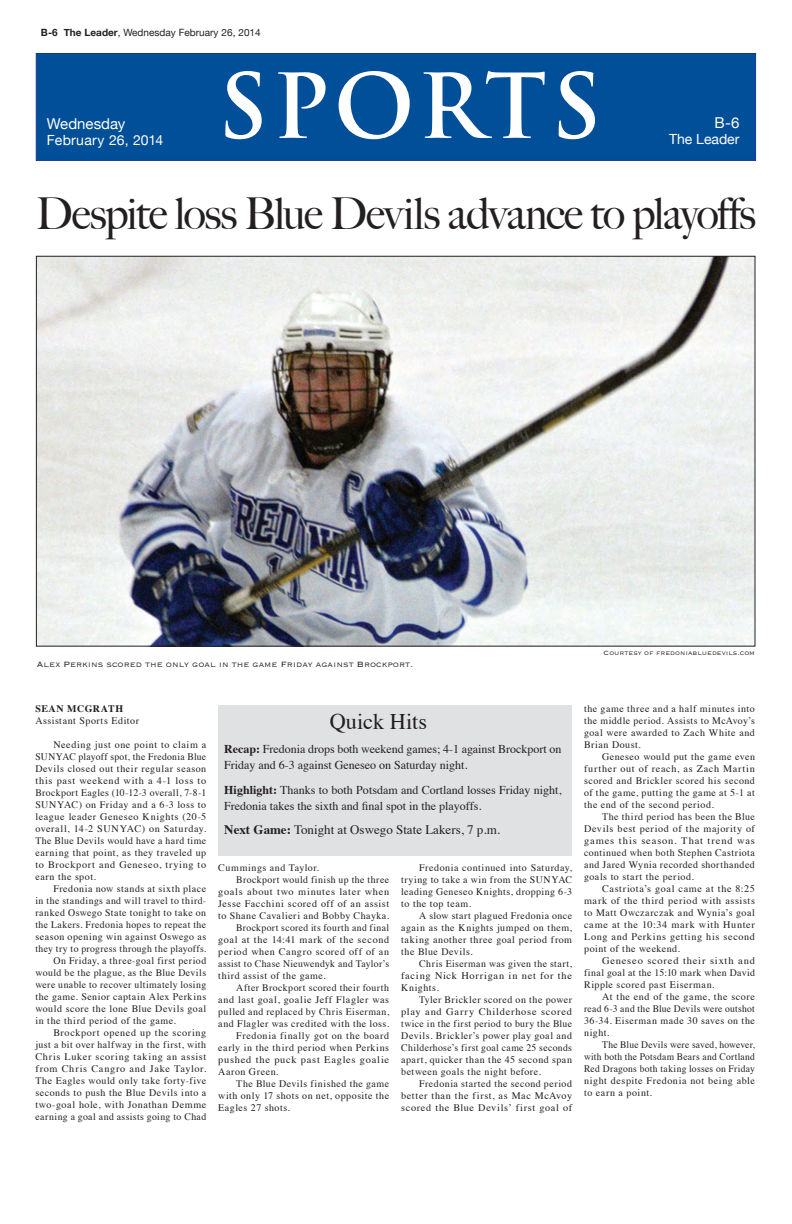
<style>
.page{position:relative;width:792px;height:1224px;background:#fff}
.page>*{position:absolute;margin:0;border:0;box-sizing:border-box;transform-origin:0 0}
.t1{font:700 87px "Trajan Pro";letter-spacing:.05em;color:#fff}
.t2{font:500 44px "Big Caslon";letter-spacing:-.025em;color:#231f20}
.t3{font:22.3px "Times";color:#231f20}
.Byline{font:15px "Helvetica Neue";letter-spacing:-.005em;color:#fff}
.Byline-2{font:14px "Helvetica Neue";letter-spacing:.02em;color:#fff}
.Byline-3{font:14px "Helvetica Neue";color:#fff}
.t4{font:13px "Times";color:#231f20}
.t5{font:12px/16px "Times";color:#231f20}
.t6{font:10px/12px "Times";letter-spacing:.05em;color:#231f20;text-align:justify}
.t7{font:10px/12px "Times";letter-spacing:.05em;color:#231f20;text-align:justify;scale:.96 1}
.t8{font:10px/12px "Times";letter-spacing:.05em;color:#231f20;text-align:justify;scale:1.05 1}
.t9{font:10px "Helvetica Neue";color:#231f20}
.t10{font:300 10px "Copperplate";color:#231f20}
.t11{font:700 10px "Helvetica Neue";color:#231f20}
.t12{font:700 10px "Times";letter-spacing:.045em;color:#231f20}
.t13{font:300 8px "Copperplate";color:#231f20}
.s1{font-weight:700}
</style>
<div class="page">
<hr style="left:40px;top:42px;width:720px;height:1px;background:#231f20">
<div style="left:29px;top:18px;width:730px;height:31px;background:#fff"></div>
<div style="left:36px;top:53px;width:720px;height:108px;background:#014f98;border:1px solid #17388a"></div>
<div style="left:218px;top:705px;width:354px;height:151px;background:#e0e1e3"></div>
<img style="left:38px;top:258px;width:715px;height:386px">
<p class="t11" style="left:37px;top:22px;width:78px">B-6 The Leader</p>
<p class="t9" style="left:175px;top:23px;width:64px">April 11, 2012</p>
<p class="t9" style="left:114px;top:24px;width:154px">, Wednesday September 18, 2013</p>
<p class="t9" style="left:41px;top:24px;width:221px"><span class="s1">B-6 The Leader</span>, Wednesday February 26, 2014</p>
<p class="Byline" style="left:47px;top:110px;width:80px">Wednesday</p>
<p class="Byline-2" style="left:47px;top:128px;width:118px">February 26, 2014</p>
<p class="t1" style="left:218px;top:52px;width:385px">SPORTS</p>
<p class="Byline" style="left:715px;top:109px;width:26px">B-6</p>
<p class="Byline-3" style="left:669px;top:127px;width:72px">The Leader</p>
<p class="t2" style="left:36px;top:188px;width:722px">Despite loss Blue Devils advance to playoffs</p>
<p class="t10" style="left:37px;top:658px;width:378px">Alex Perkins scored the only goal in the game Friday against Brockport.</p>
<p class="t13" style="left:604px;top:648px;width:153px">Courtesy of fredoniabluedevils.com</p>
<p class="t12" style="left:35px;top:699px;width:89px">SEAN MCGRATH</p>
<p class="t6" style="left:35px;top:713px;width:105px">Assistant Sports Editor</p>
<p class="t6" style="left:35px;top:737px;width:172px;text-indent:18px">Needing just one point to claim a SUNYAC playoff spot, the Fredonia Blue Devils closed out their regular season this past weekend with a 4-1 loss to Brockport Eagles (10-12-3 overall, 7-8-1<br>SUNYAC) on Friday and a 6-3 loss to league leader Geneseo Knights (20-5 overall, 14-2 SUNYAC) on Saturday.<br>The Blue Devils would have a hard time earning that point, as they traveled up to Brockport and Geneseo, trying to earn the spot.</p>
<p class="t6" style="left:35px;top:881px;width:172px;text-indent:18px">Fredonia now stands at sixth place in the standings and will travel to third&shy;ranked Oswego State tonight to take on the Lakers. Fredonia hopes to repeat the season opening win against Oswego as they try to progress through the playoffs.</p>
<p class="t6" style="left:35px;top:953px;width:172px;text-indent:18px">On Friday, a three-goal first period would be the plague, as the Blue Devils were unable to recover ultimately losing the game. Senior captain Alex Perkins would score the lone Blue Devils goal in the third period of the game.</p>
<p class="t6" style="left:35px;top:1025px;width:172px;text-indent:18px">Brockport opened up the scoring just a bit over halfway in the first, with Chris Luker scoring taking an assist from Chris Cangro and Jake Taylor.<br>The Eagles would only take forty-five seconds to push the Blue Devils into a two-goal hole, with Jonathan Demme earning a goal and assists going to Chad</p>
<p class="t3" style="left:330px;top:701px;width:99px">Quick Hits</p>
<p class="t5" style="left:224px;top:740px;width:339px"><span class="s1">Recap:</span> Fredonia drops both weekend games; 4-1 against Brockport on<br>Friday and 6-3 against Geneseo on Saturday night.</p>
<p class="t5" style="left:224px;top:781px;width:339px"><span class="s1">Highlight:</span> Thanks to both Potsdam and Cortland losses Friday night,<br>Fredonia takes the sixth and final spot in the playoffs.</p>
<p class="t4" style="left:224px;top:817px;width:277px"><span class="s1">Next Game:</span> Tonight at Oswego State Lakers, 7 p.m.</p>
<p class="t6" style="left:218px;top:860px;width:102px">Cummings and Taylor.</p>
<p class="t6" style="left:218px;top:872px;width:172px;text-indent:18px">Brockport would finish up the three goals about two minutes later when Jesse Facchini scored off of an assist to Shane Cavalieri and Bobby Chayka.</p>
<p class="t6" style="left:218px;top:920px;width:172px;text-indent:18px">Brockport scored its fourth and final goal at the 14:41 mark of the second period when Cangro scored off of an assist to Chase Nieuwendyk and Taylor’s third assist of the game.</p>
<p class="t6" style="left:218px;top:980px;width:172px;text-indent:18px">After Brockport scored their fourth and last goal, goalie Jeff Flagler was pulled and replaced by Chris Eiserman, and Flagler was credited with the loss.</p>
<p class="t6" style="left:218px;top:1028px;width:172px;text-indent:18px">Fredonia finally got on the board early in the third period when Perkins pushed the puck past Eagles goalie Aaron Green.</p>
<p class="t6" style="left:218px;top:1076px;width:172px;text-indent:18px">The Blue Devils finished the game with only 17 shots on net, opposite the Eagles 27 shots.</p>
<p class="t6" style="left:401px;top:860px;width:172px;text-indent:18px">Fredonia continued into Saturday, trying to take a win from the SUNYAC leading Geneseo Knights, dropping 6-3 to the top team.</p>
<p class="t6" style="left:401px;top:908px;width:172px;text-indent:18px">A slow start plagued Fredonia once again as the Knights jumped on them, taking another three goal period from the Blue Devils.</p>
<p class="t6" style="left:401px;top:956px;width:172px;text-indent:18px">Chris Eiserman was given the start, facing Nick Horrigan in net for the Knights.</p>
<p class="t6" style="left:401px;top:992px;width:172px;text-indent:18px">Tyler Brickler scored on the power play and Garry Childerhose scored twice in the first period to bury the Blue Devils. Brickler’s power play goal and Childerhose’s first goal came 25 seconds apart, quicker than the 45 second span between goals the night before.</p>
<p class="t6" style="left:401px;top:1076px;width:172px;text-indent:18px">Fredonia started the second period better than the first, as Mac McAvoy scored the Blue Devils’ first goal of</p>
<p class="t6" style="left:584px;top:701px;width:172px">the game three and a half minutes into the middle period. Assists to McAvoy’s goal were awarded to Zach White and Brian Doust.</p>
<p class="t6" style="left:584px;top:749px;width:172px;text-indent:18px">Geneseo would put the game even further out of reach, as Zach Martin scored and Brickler scored his second of the game, putting the game at 5-1 at the end of the second period.</p>
<p class="t6" style="left:584px;top:809px;width:172px;text-indent:18px">The third period has been the Blue Devils best period of the majority of games this season. That trend was continued when both Stephen Castriota and Jared Wynia recorded shorthanded goals to start the period.</p>
<p class="t6" style="left:584px;top:881px;width:172px;text-indent:18px">Castriota’s goal came at the 8:25 mark of the third period with assists to Matt Owczarczak and Wynia’s goal came at the 10:34 mark with Hunter Long and Perkins getting his second point of the weekend.</p>
<p class="t8" style="left:584px;top:953px;width:164px;text-indent:18px">Geneseo scored their sixth and final goal at the 15:10 mark when David Ripple scored past Eiserman.</p>
<p class="t6" style="left:584px;top:989px;width:172px;text-indent:18px">At the end of the game, the score read 6-3 and the Blue Devils were outshot 36-34. Eiserman made 30 saves on the night.</p>
<p class="t7" style="left:584px;top:1037px;width:180px;text-indent:18px">The Blue Devils were saved, however, with both the Potsdam Bears and Cortland Red Dragons both taking losses on Friday night despite Fredonia not being able to earn a point.</p>
</div>
